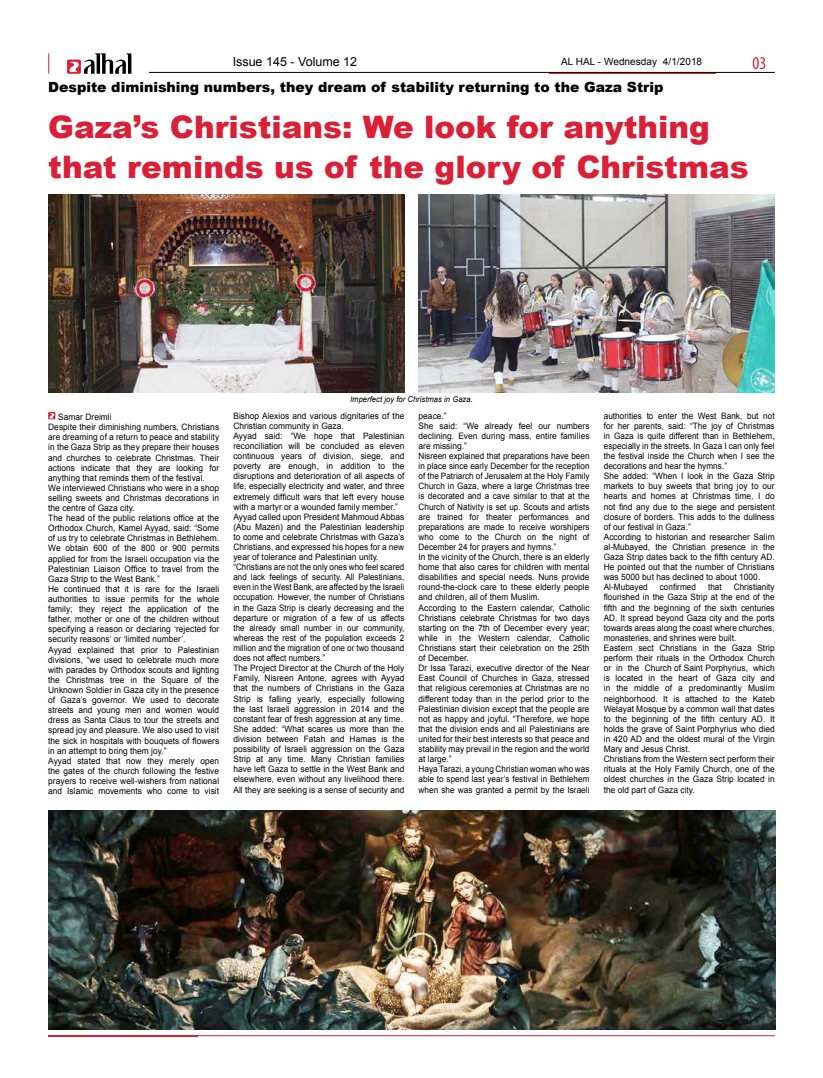
<style>
.page{position:relative;width:823px;height:1078px;background:#fff}
.page>*{position:absolute;margin:0;border:0;box-sizing:border-box;transform-origin:0 0}
.t1{font:900 31px/40px "Arial";color:#da2037}
.t2{font:condensed 18px "Myriad Pro";color:#da2037}
.t3{font:900 14px "Arial";color:#000}
.t4{font:12.5px "Arial";color:#000}
.t5{font:10px "Arial";letter-spacing:.005em;color:#000}
.t6{font:8.8px/10.1px "Arial";letter-spacing:.005em;color:#000;scale:.95 1}
.t7{font:8.8px/10.1px "Arial";letter-spacing:.005em;color:#000;scale:.93 1}
.t8{font:italic 8px "Arial";letter-spacing:.005em;color:#000;scale:.95 1}
</style>
<div class="page">
<hr style="left:549px;top:73px;width:166px;height:1px;background:#da2037">
<hr style="left:149px;top:72px;width:625px;height:1px;background:#000">
<svg style="left:48px;top:53px;width:1px;height:21px"></svg>
<svg style="left:67px;top:60px;width:14px;height:14px"></svg>
<svg style="left:68px;top:53px;width:63px;height:21px"></svg>
<hr style="left:48px;top:1035px;width:726px;height:1px;background:#da2037">
<svg style="left:48px;top:412px;width:7px;height:7px"></svg>
<svg style="left:49px;top:412px;width:6px;height:6px"></svg>
<img style="left:49px;top:195px;width:355px;height:197px">
<img style="left:418px;top:195px;width:356px;height:197px">
<img style="left:49px;top:810px;width:726px;height:219px">
<h3 class="t4" style="left:232px;top:53px;width:126px">Issue 145 - Volume 12</h3>
<p class="t5" style="left:560px;top:55px;width:143px">AL HAL - Wednesday 4/1/2018</p>
<h2 class="t2" style="left:752px;top:52px;width:15px">03</h2>
<h3 class="t3" style="left:48px;top:77px;width:616px">Despite diminishing numbers, they dream of stability returning to the Gaza Strip</h3>
<h1 class="t1" style="left:48px;top:106px;width:701px">Gaza’s Christians: We look for anything that reminds us of the glory of Christmas</h1>
<p class="t8" style="left:350px;top:394px;width:130px">Imperfect joy for Christmas in Gaza.</p>
<p class="t6" style="left:48px;top:412px;width:181px;text-indent:10px">Samar Dreimli<br>Despite their diminishing numbers, Christians are dreaming of a return to peace and stability in the Gaza Strip as they prepare their houses and churches to celebrate Christmas. Their actions indicate that they are looking for anything that reminds them of the festival.<br>We interviewed Christians who were in a shop selling sweets and Christmas decorations in the centre of Gaza city.<br>The head of the public relations office at the Orthodox Church, Kamel Ayyad, said: “Some of us try to celebrate Christmas in Bethlehem.<br>We obtain 600 of the 800 or 900 permits applied for from the Israeli occupation via the Palestinian Liaison Office to travel from the Gaza Strip to the West Bank.”<br>He continued that it is rare for the Israeli authorities to issue permits for the whole family; they reject the application of the father, mother or one of the children without specifying a reason or declaring ‘rejected for security reasons’ or ‘limited number’.<br>Ayyad explained that prior to Palestinian divisions, “we used to celebrate much more with parades by Orthodox scouts and lighting the Christmas tree in the Square of the Unknown Soldier in Gaza city in the presence of Gaza’s governor. We used to decorate streets and young men and women would dress as Santa Claus to tour the streets and spread joy and pleasure. We also used to visit the sick in hospitals with bouquets of flowers in an attempt to bring them joy.”<br>Ayyad stated that now they merely open the gates of the church following the festive prayers to receive well-wishers from national and Islamic movements who come to visit</p>
<p class="t6" style="left:233px;top:410px;width:181px">Bishop Alexios and various dignitaries of the Christian community in Gaza.<br>Ayyad said: “We hope that Palestinian reconciliation will be concluded as eleven continuous years of division, siege, and poverty are enough, in addition to the disruptions and deterioration of all aspects of life, especially electricity and water, and three extremely difficult wars that left every house with a martyr or a wounded family member.” Ayyad called upon President Mahmoud Abbas (Abu Mazen) and the Palestinian leadership to come and celebrate Christmas with Gaza’s Christians, and expressed his hopes for a new year of tolerance and Palestinian unity. “Christians are not the only ones who feel scared and lack feelings of security. All Palestinians, even in the West Bank, are affected by the Israeli occupation. However, the number of Christians in the Gaza Strip is clearly decreasing and the departure or migration of a few of us affects the already small number in our community, whereas the rest of the population exceeds 2 million and the migration of one or two thousand does not affect numbers.”<br>The Project Director at the Church of the Holy Family, Nisreen Antone, agrees with Ayyad that the numbers of Christians in the Gaza Strip is falling yearly, especially following the last Israeli aggression in 2014 and the constant fear of fresh aggression at any time.<br>She added: “What scares us more than the division between Fatah and Hamas is the possibility of Israeli aggression on the Gaza Strip at any time. Many Christian families have left Gaza to settle in the West Bank and elsewhere, even without any livelihood there.<br>All they are seeking is a sense of security and</p>
<p class="t6" style="left:418px;top:410px;width:181px">peace.”<br>She said: “We already feel our numbers declining. Even during mass, entire families are missing.”<br>Nisreen explained that preparations have been in place since early December for the reception of the Patriarch of Jerusalem at the Holy Family Church in Gaza, where a large Christmas tree is decorated and a cave similar to that at the Church of Nativity is set up. Scouts and artists are trained for theater performances and preparations are made to receive worshipers who come to the Church on the night of December 24 for prayers and hymns.”<br>In the vicinity of the Church, there is an elderly home that also cares for children with mental disabilities and special needs. Nuns provide round-the-clock care to these elderly people and children, all of them Muslim.<br>According to the Eastern calendar, Catholic Christians celebrate Christmas for two days starting on the 7th of December every year; while in the Western calendar, Catholic Christians start their celebration on the 25th of December.<br>Dr Issa Tarazi, executive director of the Near East Council of Churches in Gaza, stressed that religious ceremonies at Christmas are no different today than in the period prior to the Palestinian division except that the people are not as happy and joyful. “Therefore, we hope that the division ends and all Palestinians are united for their best interests so that peace and stability may prevail in the region and the world at large.”<br>Haya Tarazi, a young Christian woman who was able to spend last year’s festival in Bethlehem when she was granted a permit by the Israeli</p>
<p class="t7" style="left:603px;top:410px;width:185px">authorities to enter the West Bank, but not for her parents, said: “The joy of Christmas in Gaza is quite different than in Bethlehem, especially in the streets. In Gaza I can only feel the festival inside the Church when I see the decorations and hear the hymns.”<br>She added: “When I look in the Gaza Strip markets to buy sweets that bring joy to our hearts and homes at Christmas time, I do not find any due to the siege and persistent closure of borders. This adds to the dullness of our festival in Gaza.”<br>According to historian and researcher Salim al-Mubayed, the Christian presence in the Gaza Strip dates back to the fifth century AD.<br>He pointed out that the number of Christians was 5000 but has declined to about 1000.<br>Al-Mubayed</p>
<p class="t7" style="left:603px;top:582px;width:185px;text-indent:130px">Christianity flourished in the Gaza Strip at the end of the fifth and the beginning of the sixth centuries AD. It spread beyond Gaza city and the ports towards areas along the coast where churches, monasteries, and shrines were built.<br>Eastern sect Christians in the Gaza Strip perform their rituals in the Orthodox Church or in the Church of Saint Porphyrius, which is located in the heart of Gaza city and in the middle of a predominantly Muslim neighborhood. It is attached to the Kateb Welayat Mosque by a common wall that dates to the beginning of the fifth century AD. It holds the grave of Saint Porphyrius who died in 420 AD and the oldest mural of the Virgin Mary and Jesus Christ.<br>Christians from the Western sect perform their rituals at the Holy Family Church, one of the oldest churches in the Gaza Strip located in the old part of Gaza city.</p>
<p class="t7" style="left:659px;top:582px;width:40px">confirmed</p>
<p class="t7" style="left:707px;top:582px;width:16px">that</p>
</div>
